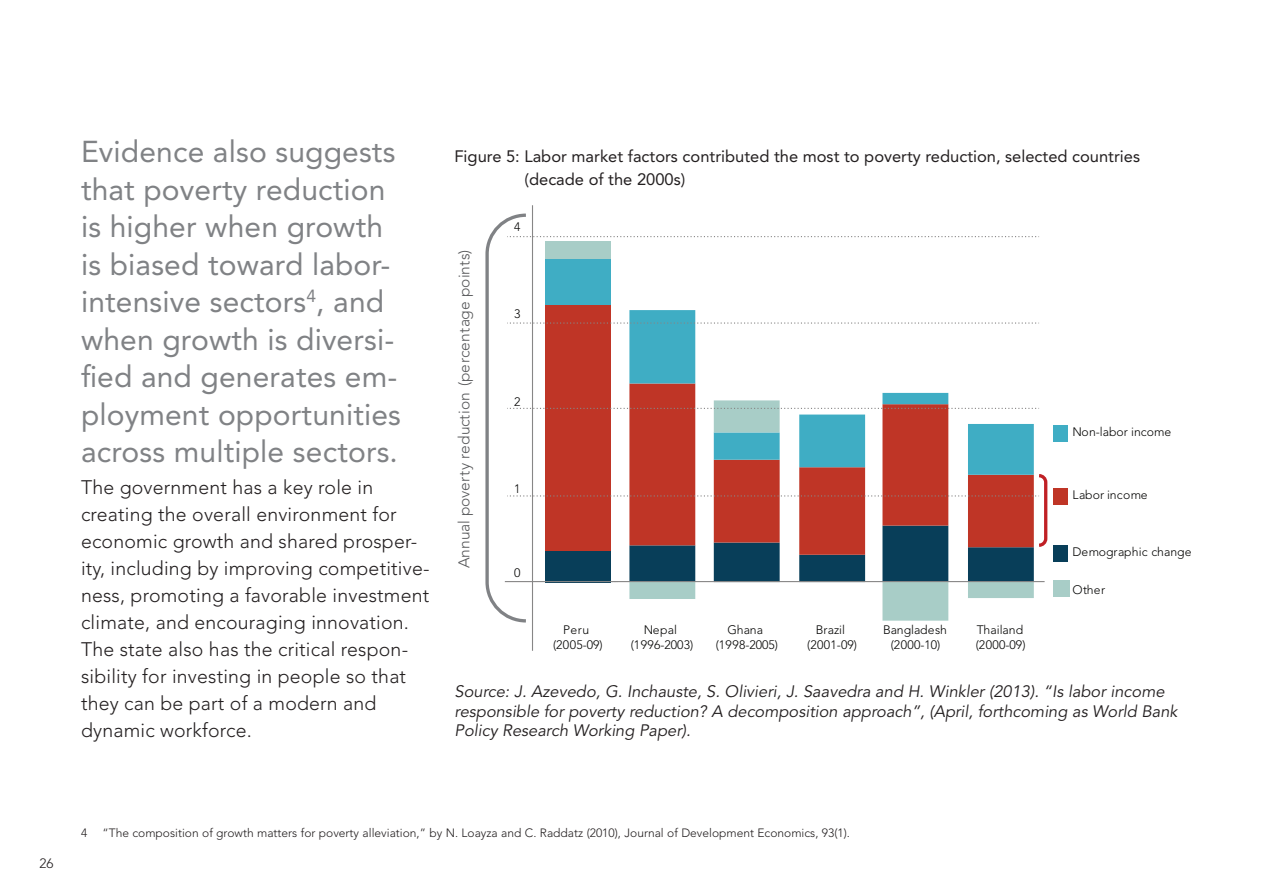
<style>
.page{position:relative;width:1263px;height:893px;background:#fff}
.page>*{position:absolute;margin:0;border:0;box-sizing:border-box;transform-origin:0 0}
._0_highlighted{font:30px/37.5px "Avenir LT Std";letter-spacing:.005em;color:#808285}
._0_highlighted-2{font:300 19.5px/27px "Avenir LT Std";letter-spacing:.01em;color:#231f20}
._0_source_no_grid{font:italic 16.5px/19.5px "Avenir LT Std";color:#231f20}
._0_figure{font:16.5px/22.5px "Avenir LT Std";color:#231f20}
.t1{font:300 15.45px "Avenir LT Std";color:#57585a}
.t2{font:300 13.5px "Avenir LT Std";color:#231f20}
.t3{font:300 12.3px/15px "Avenir LT Std";color:#050504;text-align:center}
.t4{font:300 12.3px/15px "Avenir LT Std";letter-spacing:.03em;color:#050504;text-align:center}
._0_text_footnote_1{font:300 12px "Avenir LT Std";color:#231f20}
</style>
<div class="page">
<hr style="left:532px;top:205px;width:1px;height:446px;background:#878686">
<svg style="left:485px;top:213px;width:563px;height:410px"></svg>
<div style="left:1053px;top:545px;width:15px;height:16px;background:#083e59"></div>
<div style="left:1053px;top:488px;width:15px;height:17px;background:#bf3526"></div>
<div style="left:1053px;top:425px;width:15px;height:16px;background:#3fadc4"></div>
<div style="left:1053px;top:580px;width:17px;height:17px;background:#a8cdc7"></div>
<p class="_0_highlighted" style="left:81px;top:133px;width:321px">Evidence also suggests that poverty reduction is higher when growth is biased toward labor&shy;intensive sectors<sup>4</sup>, and when growth is diversi&shy;fied and generates em&shy;ployment opportunities across multiple sectors.</p>
<p class="_0_highlighted-2" style="left:81px;top:473px;width:350px">The government has a key role in creating the overall environment for economic growth and shared prosper&shy;ity, including by improving competitive&shy;ness, promoting a favorable investment climate, and encouraging innovation.<br>The state also has the critical respon&shy;sibility for investing in people so that they can be part of a modern and dynamic workforce.</p>
<p class="_0_figure" style="left:524px;top:145px;width:617px;text-indent:-70px">Figure 5: Labor market factors contributed the most to poverty reduction, selected countries (decade of the 2000s)</p>
<p class="t1" style="left:455px;top:568px;width:320px;rotate:-90deg">Annual poverty reduction (percentage points)</p>
<p class="t3" style="left:514px;top:219px;width:8px">4</p>
<p class="t3" style="left:514px;top:307px;width:8px">3</p>
<p class="t3" style="left:514px;top:394px;width:8px">2</p>
<p class="t3" style="left:514px;top:481px;width:8px">1</p>
<p class="t3" style="left:514px;top:565px;width:8px">0</p>
<p class="t4" style="left:553px;top:622px;width:51px">Peru (2005-09)</p>
<p class="t3" style="left:631px;top:622px;width:64px">Nepal (1996-2003)</p>
<p class="t3" style="left:716px;top:622px;width:64px">Ghana (1998-2005)</p>
<p class="t3" style="left:807px;top:622px;width:51px">Brazil (2001-09)</p>
<p class="t3" style="left:883px;top:622px;width:66px">Bangladesh (2000-10)</p>
<p class="t3" style="left:976px;top:622px;width:51px;text-align:left">Thailand (2000-09)</p>
<p class="t3" style="left:1072px;top:424px;width:100px">Non-labor income</p>
<p class="t3" style="left:1072px;top:488px;width:77px">Labor income</p>
<p class="t3" style="left:1072px;top:545px;width:121px">Demographic change</p>
<p class="t3" style="left:1072px;top:582px;width:34px">Other</p>
<p class="_0_source_no_grid" style="left:454px;top:682px;width:724px">Source: J. Azevedo, G. Inchauste, S. Olivieri, J. Saavedra and H. Winkler (2013). “Is labor income responsible for poverty reduction? A decomposition approach”, (April, forthcoming as World Bank<br>Policy Research Working Paper).</p>
<p class="t2" style="left:40px;top:855px;width:16px">26</p>
<p class="_0_text_footnote_1" style="left:81px;top:826px;width:8px">4</p>
<p class="_0_text_footnote_1" style="left:103px;top:826px;width:749px">“The composition of growth matters for poverty alleviation,” by N. Loayza and C. Raddatz (2010), Journal of Development Economics, 93(1).</p>
</div>
